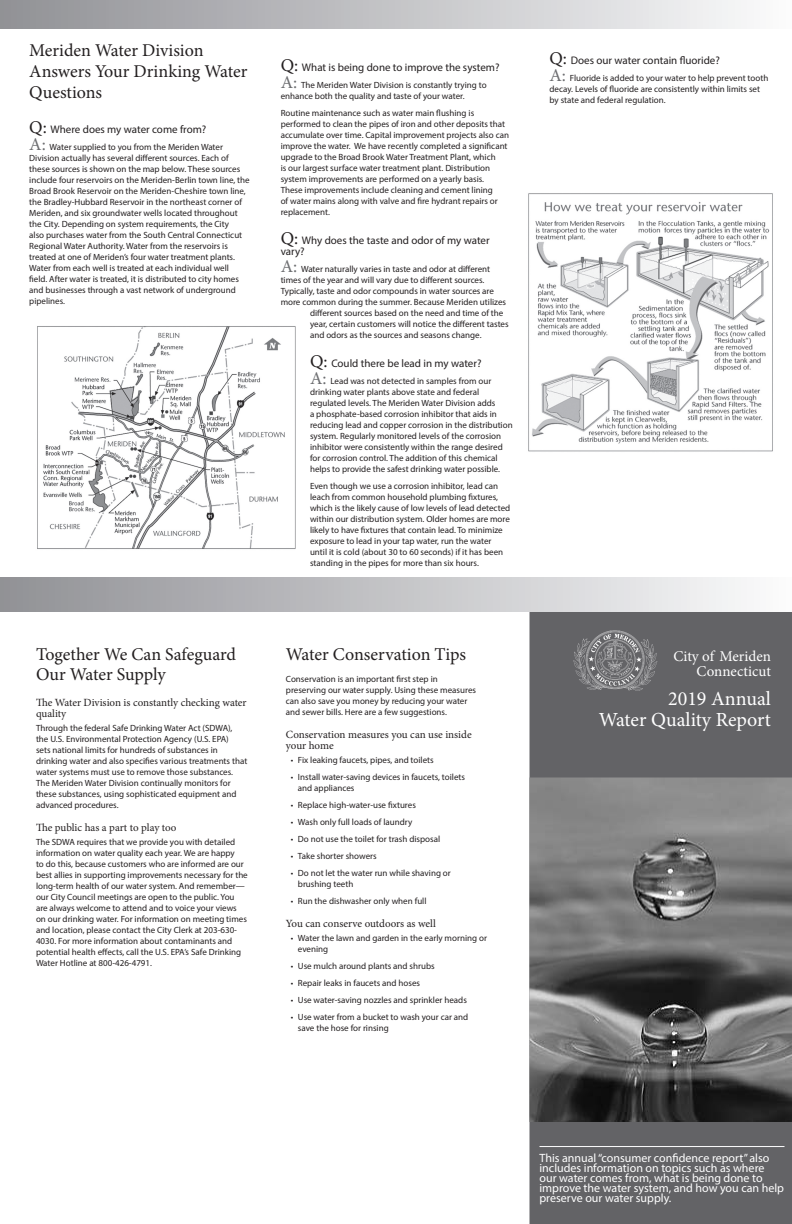
<style>
.page{position:relative;width:792px;height:1224px;background:#fff}
.page>*{position:absolute;margin:0;border:0;box-sizing:border-box;transform-origin:0 0}
.head{font:20px/21px "Minion Pro";color:#fff;text-align:right}
.head-2{font:18px/21px "Minion Pro";color:#231f20}
.t1{font:15px/15px "Minion Pro";color:#fff;text-align:right}
.txt{font:12px/10px "Myriad Pro";color:#fff}
.t2{font:11px/11px "Myriad Pro";color:#231f20}
.subhead2{font:11px/11px "Minion Pro";letter-spacing:-.005em;color:#231f20}
.txt-2{font:9px/11px "Myriad Pro";color:#231f20}
.s1{font-family:"Minion Pro";font-size:18px}
.s2{font-family:"Minion Pro";font-size:18px;color:#6c6d70}
</style>
<div class="page">
<div style="left:530px;top:612px;width:262px;height:612px;background:#636366"></div>
<div style="left:0;top:0;width:792px;height:28px;background:linear-gradient(to right,#909095,#fafafb)"></div>
<div style="left:0;top:577px;width:792px;height:35px;background:linear-gradient(to right,#909095,#fafafb)"></div>
<hr style="left:540px;top:1146px;width:244px;height:1px;background:#fff">
<img style="left:571px;top:627px;width:88px;height:67px">
<img style="left:530px;top:777px;width:262px;height:345px">
<img style="left:528px;top:193px;width:245px;height:259px">
<img style="left:37px;top:326px;width:259px;height:223px">
<h2 class="head-2" style="left:29px;top:40px;width:220px">Meriden Water Division<br>Answers Your Drinking Water<br>Questions</h2>
<p class="t2" style="left:29px;top:123px;width:179px"><span class="s1">Q:</span> Where does my water come from?</p>
<p class="txt-2" style="left:29px;top:141px;width:222px"><span class="s2">A:</span> Water supplied to you from the Meriden Water Division actually has several different sources. Each of these sources is shown on the map below. These sources include four reservoirs on the Meriden-Berlin town line, the Broad Brook Reservoir on the Meriden-Cheshire town line, the Bradley-Hubbard Reservoir in the northeast corner of Meriden, and six groundwater wells located throughout the City. Depending on system requirements, the City<br>also purchases water from the South Central Connecticut Regional Water Authority. Water from the reservoirs is treated at one of Meriden’s four water treatment plants.<br>Water from each well is treated at each individual well<br>field. After water is treated, it is distributed to city homes and businesses through a vast network of underground pipelines.</p>
<p class="t2" style="left:281px;top:61px;width:220px"><span class="s1">Q:</span> What is being done to improve the system?</p>
<p class="txt-2" style="left:281px;top:79px;width:208px"><span class="s2">A:</span> The Meriden Water Division is constantly trying to enhance both the quality and taste of your water.</p>
<p class="txt-2" style="left:281px;top:107px;width:230px">Routine maintenance such as water main flushing is performed to clean the pipes of iron and other deposits that accumulate over time. Capital improvement projects also can improve the water. We have recently completed a significant upgrade to the Broad Brook Water Treatment Plant, which<br>is our largest surface water treatment plant. Distribution system improvements are performed on a yearly basis.<br>These improvements include cleaning and cement lining<br>of water mains along with valve and fire hydrant repairs or replacement.</p>
<p class="t2" style="left:281px;top:235px;width:211px"><span class="s1">Q:</span> Why does the taste and odor of my water vary?</p>
<p class="txt-2" style="left:281px;top:263px;width:211px"><span class="s2">A:</span> Water naturally varies in taste and odor at different</p>
<p class="txt-2" style="left:281px;top:274px;width:205px">times of the year and will vary due to different sources.</p>
<p class="txt-2" style="left:281px;top:285px;width:215px">Typically, taste and odor compounds in water sources are</p>
<p class="txt-2" style="left:281px;top:296px;width:227px">more common during the summer. Because Meriden utilizes</p>
<p class="txt-2" style="left:310px;top:307px;width:195px">different sources based on the need and time of the</p>
<p class="txt-2" style="left:310px;top:318px;width:200px">year, certain customers will notice the different tastes</p>
<p class="txt-2" style="left:310px;top:330px;width:173px">and odors as the sources and seasons change.</p>
<p class="t2" style="left:310px;top:358px;width:173px"><span class="s1">Q:</span> Could there be lead in my water?</p>
<p class="txt-2" style="left:310px;top:376px;width:204px"><span class="s2">A:</span> Lead was not detected in samples from our drinking water plants above state and federal regulated levels. The Meriden Water Division adds<br>a phosphate-based corrosion inhibitor that aids in reducing lead and copper corrosion in the distribution system. Regularly monitored levels of the corrosion inhibitor were consistently within the range desired for corrosion control. The addition of this chemical helps to provide the safest drinking water possible.</p>
<p class="txt-2" style="left:310px;top:481px;width:202px">Even though we use a corrosion inhibitor, lead can leach from common household plumbing fixtures, which is the likely cause of low levels of lead detected within our distribution system. Older homes are more likely to have fixtures that contain lead. To minimize exposure to lead in your tap water, run the water until it is cold (about 30 to 60 seconds) if it has been standing in the pipes for more than six hours.</p>
<p class="head-2" style="left:36px;top:644px;width:202px;line-height:20px">Together We Can Safeguard<br>Our Water Supply</p>
<p class="subhead2" style="left:36px;top:697px;width:212px">The Water Division is constantly checking water quality</p>
<p class="txt-2" style="left:36px;top:722px;width:213px">Through the federal Safe Drinking Water Act (SDWA),<br>the U.S. Environmental Protection Agency (U.S. EPA)<br>sets national limits for hundreds of substances in drinking water and also specifies various treatments that water systems must use to remove those substances.<br>The Meriden Water Division continually monitors for these substances, using sophisticated equipment and advanced procedures.</p>
<p class="subhead2" style="left:36px;top:822px;width:142px">The public has a part to play too</p>
<p class="txt-2" style="left:36px;top:836px;width:213px">The SDWA requires that we provide you with detailed information on water quality each year. We are happy<br>to do this, because customers who are informed are our best allies in supporting improvements necessary for the long-term health of our water system. And remember— our City Council meetings are open to the public. You are always welcome to attend and to voice your views on our drinking water. For information on meeting times and location, please contact the City Clerk at 203-630- 4030. For more information about contaminants and potential health effects, call the U.S. EPA’s Safe Drinking Water Hotline at 800-426-4791.</p>
<p class="head-2" style="left:286px;top:644px;width:182px">Water Conservation Tips</p>
<p class="txt-2" style="left:286px;top:673px;width:192px">Conservation is an important first step in preserving our water supply. Using these measures can also save you money by reducing your water and sewer bills. Here are a few suggestions.</p>
<p class="subhead2" style="left:286px;top:729px;width:187px">Conservation measures you can use inside your home</p>
<p class="txt-2" style="left:291px;top:754px;width:144px">• Fix leaking faucets, pipes, and toilets</p>
<p class="txt-2" style="left:298px;top:771px;width:169px;text-indent:-7px">• Install water-saving devices in faucets, toilets and appliances</p>
<p class="txt-2" style="left:291px;top:799px;width:126px">• Replace high-water-use fixtures</p>
<p class="txt-2" style="left:291px;top:816px;width:123px">• Wash only full loads of laundry</p>
<p class="txt-2" style="left:291px;top:833px;width:151px">• Do not use the toilet for trash disposal</p>
<p class="txt-2" style="left:291px;top:850px;width:87px">• Take shorter showers</p>
<p class="txt-2" style="left:298px;top:867px;width:154px;text-indent:-7px">• Do not let the water run while shaving or brushing teeth</p>
<p class="txt-2" style="left:291px;top:895px;width:137px">• Run the dishwasher only when full</p>
<p class="subhead2" style="left:286px;top:918px;width:151px">You can conserve outdoors as well</p>
<p class="txt-2" style="left:298px;top:932px;width:191px;text-indent:-7px">• Water the lawn and garden in the early morning or evening</p>
<p class="txt-2" style="left:291px;top:960px;width:145px">• Use mulch around plants and shrubs</p>
<p class="txt-2" style="left:291px;top:977px;width:131px">• Repair leaks in faucets and hoses</p>
<p class="txt-2" style="left:291px;top:994px;width:178px">• Use water-saving nozzles and sprinkler heads</p>
<p class="txt-2" style="left:298px;top:1011px;width:172px;text-indent:-7px">• Use water from a bucket to wash your car and save the hose for rinsing</p>
<p class="t2" style="left:550px;top:54px;width:172px"><span class="s1">Q:</span> Does our water contain fluoride?</p>
<p class="txt-2" style="left:550px;top:72px;width:220px"><span class="s2">A:</span> Fluoride is added to your water to help prevent tooth decay. Levels of fluoride are consistently within limits set by state and federal regulation.</p>
<p class="t1" style="left:674px;top:649px;width:99px">City of Meriden<br>Connecticut</p>
<p class="head" style="left:599px;top:688px;width:174px">2019 Annual<br>Water Quality Report</p>
<p class="txt" style="left:540px;top:1153px;width:246px">This annual “consumer confidence report” also includes information on topics such as where our water comes from, what is being done to improve the water system, and how you can help preserve our water supply.</p>
</div>
